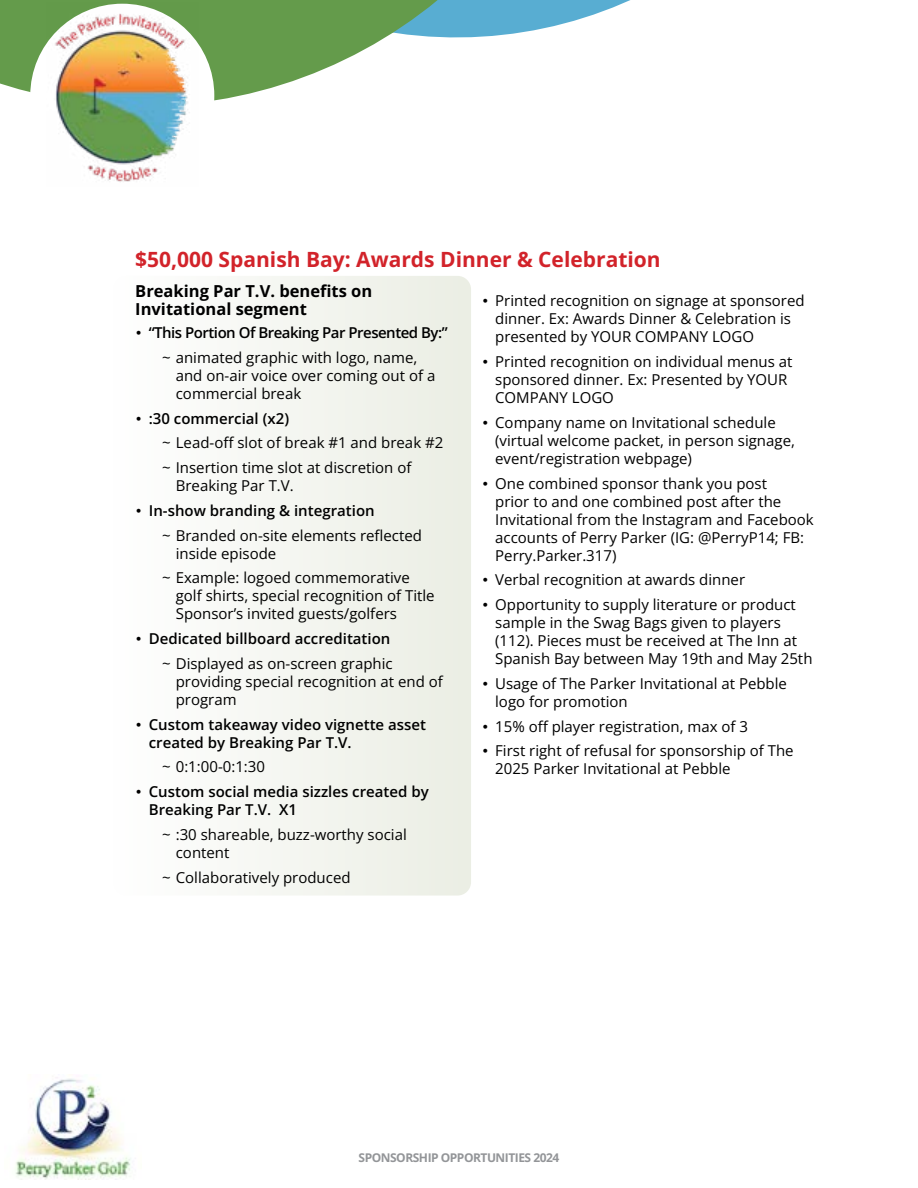
<style>
.page{position:relative;width:918px;height:1188px;background:#fff}
.page>*{position:absolute;margin:0;border:0;box-sizing:border-box;transform-origin:0 0}
.t1{font:700 21px "Open Sans";color:#d2232a}
.t2{font:700 16.5px/18px "Open Sans";color:#000}
.t3{font:15px/18px "Open Sans";color:#000}
.t4{font:600 15px/18px "Open Sans";color:#000}
.t5{font:600 15px/24.8px "Open Sans";letter-spacing:-.035em;color:#000;text-align:center}
.t6{font:700 12px "Open Sans";letter-spacing:-.04em;color:#939598}
.s1{font-family:"Gotham"}
.s2{font-family:"Gotham";font-weight:400}
.s3{font-weight:400}
.s4{font-weight:600}
</style>
<div class="page">
<img style="left:15px;top:1077px;width:116px;height:102px">
<svg style="left:0;top:0;width:630px;height:101px"></svg>
<div style="left:30px;top:4px;width:184px;height:184px;background:#fff;border-radius:50%"></div>
<img style="left:47px;top:2px;width:151px;height:180px">
<div style="left:113px;top:276px;width:358px;height:620px;background:linear-gradient(to right,#fefefe,#ebeee4);border-radius:14px"></div>
<h1 class="t1" style="left:135px;top:245px;width:527px">$50,000 Spanish Bay: Awards Dinner &amp; Celebration</h1>
<p class="t3" style="left:495px;top:292px;width:311px;text-indent:-14px"><span class="s1">•</span> Printed recognition on signage at sponsored dinner. Ex: Awards Dinner &amp; Celebration is presented by YOUR COMPANY LOGO</p>
<p class="t3" style="left:495px;top:352px;width:299px;text-indent:-14px"><span class="s1">•</span> Printed recognition on individual menus at sponsored dinner. Ex: Presented by YOUR<br>COMPANY LOGO</p>
<p class="t3" style="left:495px;top:413px;width:301px;text-indent:-14px"><span class="s1">•</span> Company name on Invitational schedule (virtual welcome packet, in person signage, event/registration webpage)</p>
<p class="t3" style="left:495px;top:474px;width:320px;text-indent:-14px"><span class="s1">•</span> One combined sponsor thank you post<br>prior to and one combined post after the Invitational from the Instagram and Facebook accounts of Perry Parker (IG: @PerryP14; FB:<br>Perry.Parker.317)</p>
<p class="t3" style="left:482px;top:571px;width:265px"><span class="s1">•</span> Verbal recognition at awards dinner</p>
<p class="t3" style="left:495px;top:595px;width:319px;text-indent:-14px"><span class="s1">•</span> Opportunity to supply literature or product sample in the Swag Bags given to players (112). Pieces must be received at The Inn at Spanish Bay between May 19th and May 25th</p>
<p class="t3" style="left:495px;top:674px;width:293px;text-indent:-14px"><span class="s1">•</span> Usage of The Parker Invitational at Pebble logo for promotion</p>
<p class="t3" style="left:482px;top:717px;width:268px"><span class="s1">•</span> 15% off player registration, max of 3</p>
<p class="t3" style="left:495px;top:742px;width:300px;text-indent:-14px"><span class="s1">•</span> First right of refusal for sponsorship of The<br>2025 Parker Invitational at Pebble</p>
<p class="t2" style="left:135px;top:281px;width:239px">Breaking Par T.V. benefits on<br>Invitational segment</p>
<p class="t5" style="left:135px;top:320px;width:314px"><span class="s2">•</span> “This Portion Of Breaking Par Presented By:” <span class="s3">~ animated graphic with logo, name,</span></p>
<p class="t3" style="left:176px;top:366px;width:261px">and on-air voice over coming out of a commercial break</p>
<p class="t3" style="left:162px;top:405px;width:283px;line-height:24.8px;text-indent:-27px"><span class="s1">•</span> <span class="s4">:30 commercial (x2)<br></span>~ Lead-off slot of break #1 and break #2 ~ Insertion time slot at discretion of</p>
<p class="t3" style="left:176px;top:476px;width:119px">Breaking Par T.V.</p>
<p class="t3" style="left:162px;top:498px;width:261px;line-height:24.8px;text-indent:-27px"><span class="s1">•</span> <span class="s4">In-show branding &amp; integration<br></span>~ Branded on-site elements reflected</p>
<p class="t3" style="left:162px;top:540px;width:249px;line-height:24.8px;text-indent:14px">inside episode<br>~ Example: logoed commemorative</p>
<p class="t3" style="left:176px;top:587px;width:260px">golf shirts, special recognition of Title<br>Sponsor’s invited guests/golfers</p>
<p class="t4" style="left:135px;top:626px;width:259px;line-height:24.8px;text-align:right"><span class="s2">•</span> Dedicated billboard accreditation <span class="s3">~ Displayed as on-screen graphic</span></p>
<p class="t3" style="left:176px;top:672px;width:269px">providing special recognition at end of program</p>
<p class="t4" style="left:149px;top:715px;width:279px;text-indent:-14px"><span class="s2">•</span> Custom takeaway video vignette asset created by Breaking Par T.V.</p>
<p class="t3" style="left:162px;top:758px;width:104px">~ 0:1:00-0:1:30</p>
<p class="t4" style="left:149px;top:782px;width:281px;text-indent:-14px"><span class="s2">•</span> Custom social media sizzles created by<br>Breaking Par T.V. X1</p>
<p class="t3" style="left:176px;top:825px;width:233px;text-indent:-14px">~ :30 shareable, buzz-worthy social content</p>
<p class="t3" style="left:162px;top:868px;width:190px">~ Collaboratively produced</p>
<p class="t6" style="left:359px;top:1149px;width:202px">SPONSORSHIP OPPORTUNITIES 2024</p>
</div>
